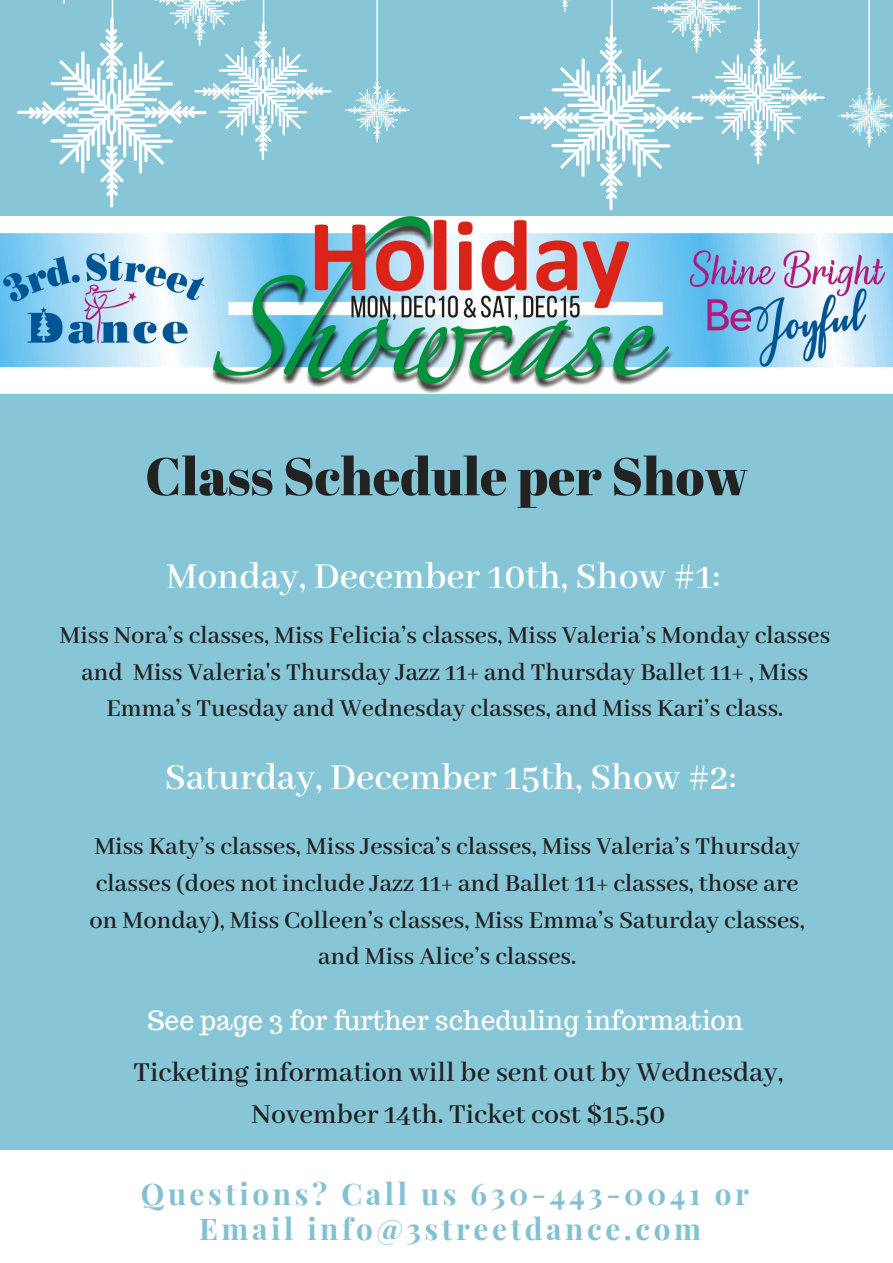
<style>
.page{position:relative;width:893px;height:1263px;background:#86c6d7}
.page>*{position:absolute;margin:0;border:0;box-sizing:border-box;transform-origin:0 0}
.t1{font:52.95px "Abril Fatface";color:#222}
.t2{font:600 39.75px "Abhaya Libre";color:#fff}
.t3{font:600 29.78px/41.6px "Abhaya Libre";color:#222;text-align:center}
.t4{font:700 29.78px/34.9px "Playfair Display";letter-spacing:.12em;color:#83c1d2;text-align:center}
.t5{font:600 26.47px/36.6px "Abhaya Libre";color:#222;text-align:center}
.t6{font:26.47px "Trocchi";color:#fff}
</style>
<div class="page">
<div style="left:0;top:1150px;width:893px;height:113px;background:#fff"></div>
<hr style="left:376px;top:0;width:2px;height:81px;background:#fff">
<svg style="left:17px;top:0;width:314px;height:208px"></svg>
<svg style="left:345px;top:78px;width:65px;height:65px"></svg>
<hr style="left:868px;top:0;width:2px;height:87px;background:#fff">
<svg style="left:519px;top:0;width:306px;height:210px"></svg>
<svg style="left:838px;top:84px;width:55px;height:63px"></svg>
<img style="left:0;top:217px;width:893px;height:176px">
<h1 class="t1" style="left:145px;top:439px;width:605px">Class Schedule per Show</h1>
<h2 class="t2" style="left:166px;top:554px;width:556px">Monday, December 10th, Show #1:</h2>
<p class="t5" style="left:59px;top:618px;width:772px">Miss Nora’s classes, Miss Felicia’s classes, Miss Valeria’s Monday classes and Miss Valeria's Thursday Jazz 11+ and Thursday Ballet 11+ , Miss<br>Emma’s Tuesday and Wednesday classes, and Miss Kari’s class.</p>
<h2 class="t2" style="left:165px;top:756px;width:573px">Saturday, December 15th, Show #2:</h2>
<p class="t5" style="left:90px;top:829px;width:717px">Miss Katy’s classes, Miss Jessica’s classes, Miss Valeria’s Thursday classes (does not include Jazz 11+ and Ballet 11+ classes, those are on Monday), Miss Colleen’s classes, Miss Emma’s Saturday classes, and Miss Alice’s classes.</p>
<p class="t6" style="left:147px;top:1003px;width:598px">See page 3 for further scheduling information</p>
<p class="t3" style="left:134px;top:1053px;width:651px">Ticketing information will be sent out by Wednesday,<br>November 14th. Ticket cost $15.50</p>
<p class="t4" style="left:141px;top:1175px;width:610px">Questions? Call us 630-443-0041 or<br>Email info@3streetdance.com</p>
</div>
